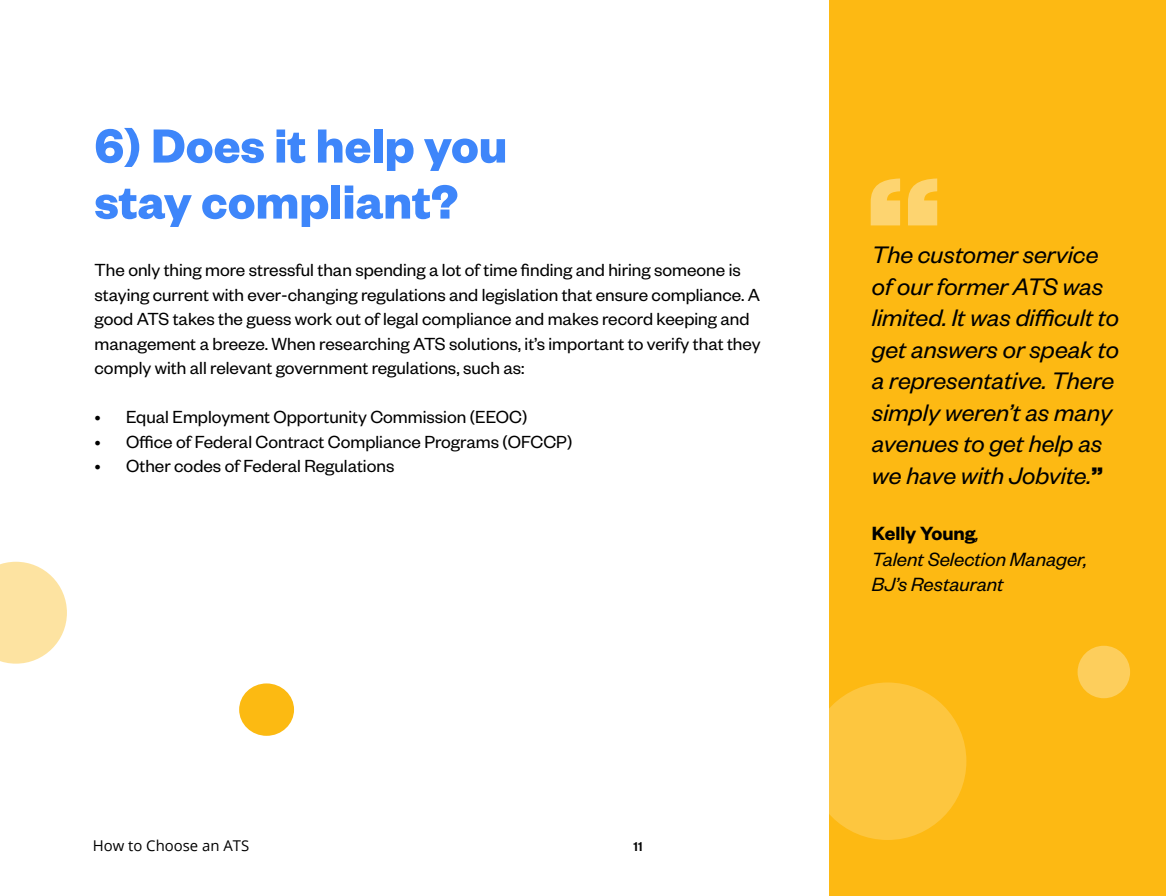
<style>
.page{position:relative;width:1166px;height:896px;background:#fff}
.page>*{position:absolute;margin:0;border:0;box-sizing:border-box;transform-origin:0 0}
.t1{font:700 52.5px/56px "Founders Grotesk";color:#3e86fa}
.t2{font:italic 26.25px/31.5px "Founders Grotesk";color:#000}
.t3{font:italic 21px/25.2px "Founders Grotesk";color:#000}
.t4{font:19.25px/24.5px "Founders Grotesk";color:#000}
.t5{font:14.88px "Open Sans";color:#000}
.t6{font:500 14px "Founders Grotesk";color:#000}
.s1{font-weight:700;font-style:normal}
.s2{font-weight:600;font-style:normal}
</style>
<div class="page">
<svg style="left:0;top:562px;width:67px;height:102px"></svg>
<div style="left:239px;top:683px;width:55px;height:53px;background:#fcba12;border-radius:50%"></div>
<div style="left:830px;top:0;width:336px;height:896px;background:#fdb913"></div>
<svg style="left:870px;top:178px;width:67px;height:47px"></svg>
<svg style="left:808px;top:682px;width:158px;height:158px;background:#fdca4e"></svg>
<div style="left:1077px;top:646px;width:53px;height:52px;background:#fdce5c;border-radius:50%"></div>
<h1 class="t1" style="left:94px;top:115px;width:414px">6) Does it help you stay compliant?</h1>
<p class="t4" style="left:94px;top:257px;width:667px">The only thing more stressful than spending a lot of time finding and hiring someone is staying current with ever-changing regulations and legislation that ensure compliance. A good ATS takes the guess work out of legal compliance and makes record keeping and management a breeze. When researching ATS solutions, it’s important to verify that they comply with all relevant government regulations, such as:</p>
<p class="t4" style="left:94px;top:404px;width:434px">• Equal Employment Opportunity Commission (EEOC)</p>
<p class="t4" style="left:94px;top:429px;width:479px">• Office of Federal Contract Compliance Programs (OFCCP)</p>
<p class="t4" style="left:94px;top:453px;width:301px">• Other codes of Federal Regulations</p>
<p class="t5" style="left:93px;top:836px;width:158px">How to Choose an ATS</p>
<p class="t6" style="left:633px;top:837px;width:10px">11</p>
<h2 class="t2" style="left:872px;top:238px;width:248px">The customer service of our former ATS was limited. It was difficult to get answers or speak to a representative. There simply weren’t as many avenues to get help as we have with Jobvite.<span class="s1">”</span></h2>
<p class="t3" style="left:872px;top:520px;width:217px"><span class="s2">Kelly Young</span>,<br>Talent Selection Manager,<br>BJ’s Restaurant</p>
</div>
